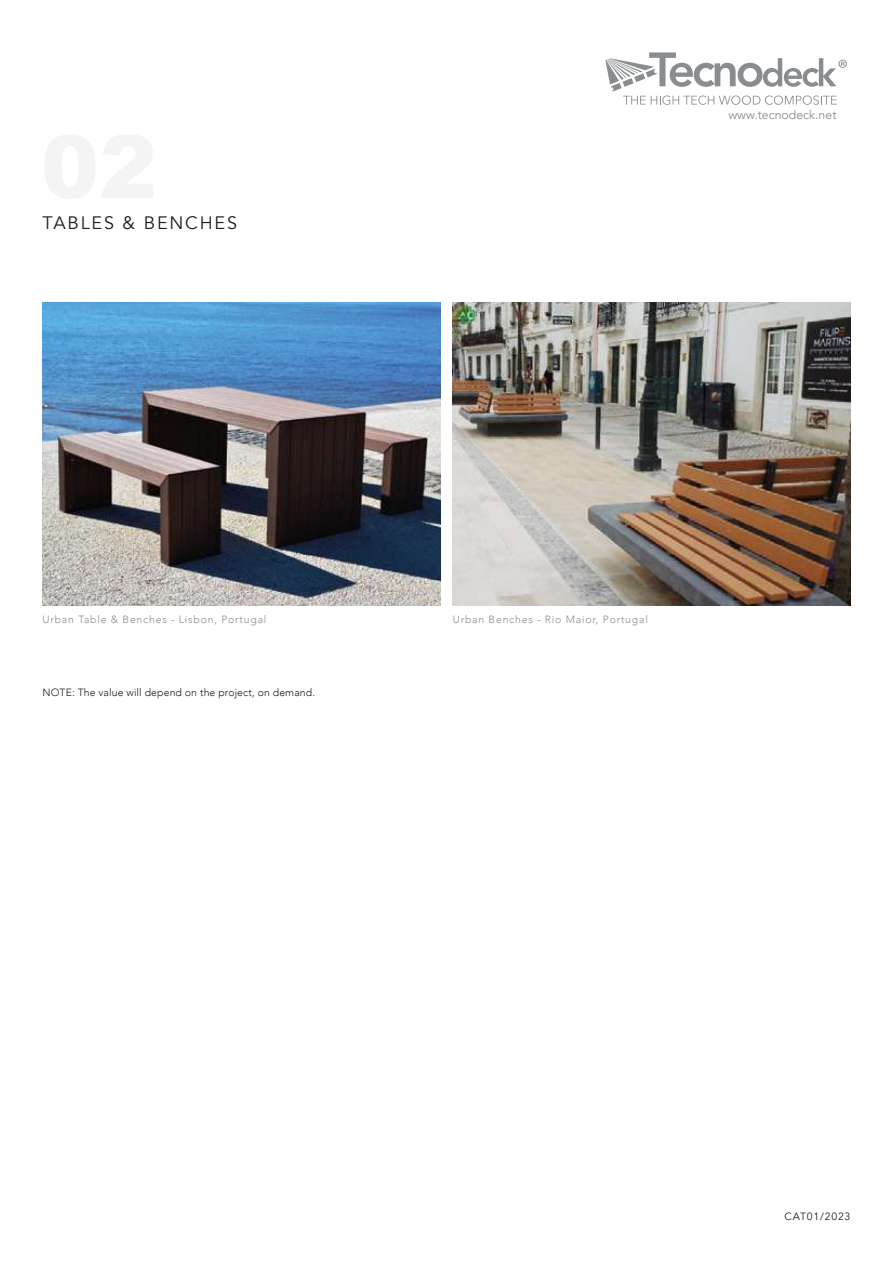
<style>
.page{position:relative;width:893px;height:1263px;background:#fff}
.page>*{position:absolute;margin:0;border:0;box-sizing:border-box;transform-origin:0 0}
.t1{font:18px "Avenir";letter-spacing:.1em;color:#1d1d1b}
.t2{font:12.3px "Avenir";color:#8a8d8f}
.t3{font:300 10.5px "Avenir";letter-spacing:.075em;color:#8a8d8f}
.t4{font:300 10.5px "Avenir";letter-spacing:.01em;color:#1d1d1b}
.t5{font:10.5px "Avenir";letter-spacing:.075em;color:#1d1d1b}
</style>
<div class="page">
<img style="left:43px;top:302px;width:397px;height:304px">
<img style="left:453px;top:302px;width:397px;height:304px">
<svg style="left:605px;top:52px;width:242px;height:53px"></svg>
<h1 class="t1" style="left:43px;top:212px;width:196px">TABLES &amp; BENCHES</h1>
<p class="t2" style="left:728px;top:107px;width:110px">www.tecnodeck.net</p>
<p class="t3" style="left:43px;top:613px;width:225px">Urban Table &amp; Benches - Lisbon, Portugal</p>
<p class="t3" style="left:453px;top:613px;width:197px">Urban Benches - Rio Maior, Portugal</p>
<p class="t4" style="left:43px;top:686px;width:274px">NOTE: The value will depend on the project, on demand.</p>
<p class="t5" style="left:784px;top:1210px;width:67px">CAT01/2023</p>
</div>
